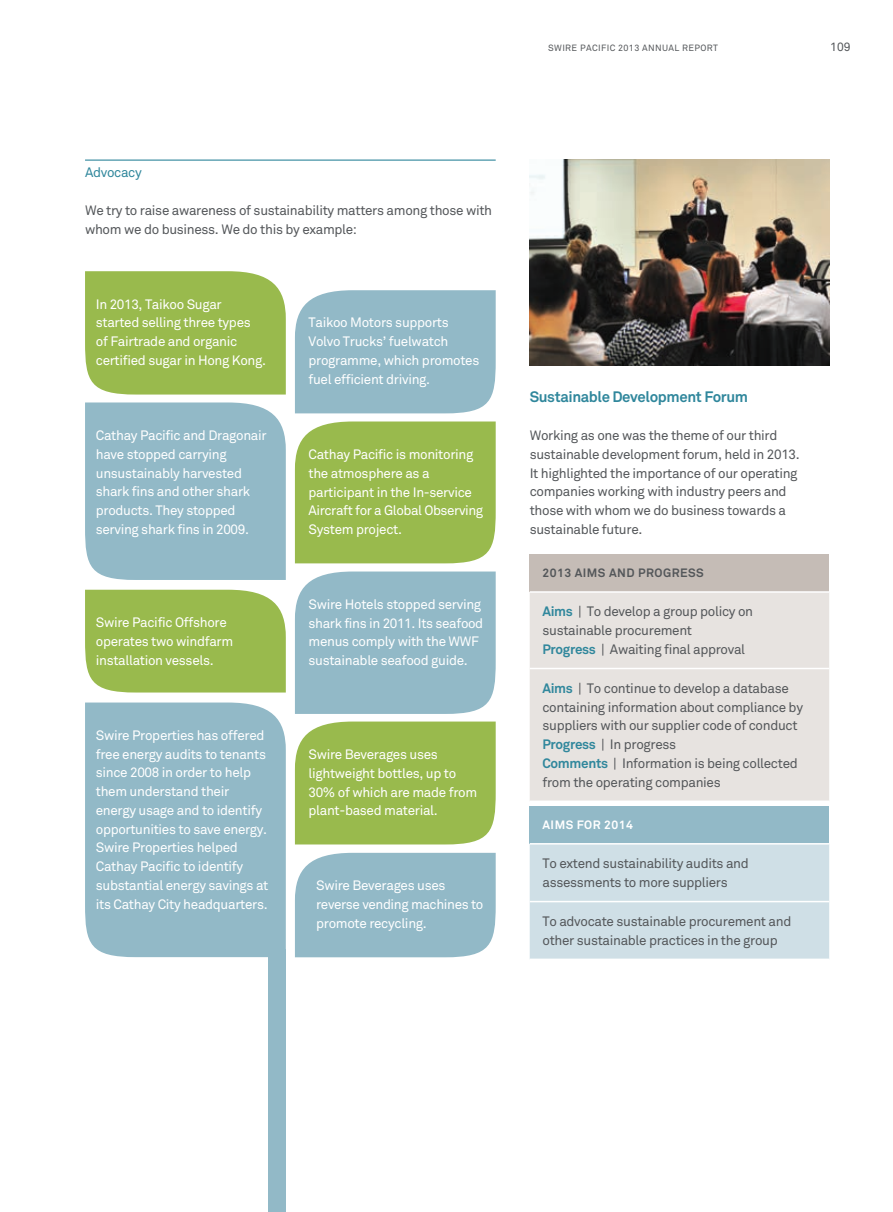
<style>
.page{position:relative;width:893px;height:1212px;background:#fff}
.page>*{position:absolute;margin:0;border:0;box-sizing:border-box;transform-origin:0 0}
.t1{font:700 15px "Akkurat Pro";letter-spacing:-.025em;color:#30879c}
.t2{font:13.5px/18.8px "Akkurat Pro";letter-spacing:-.025em;color:#fff}
.t3{font:13.5px/18.8px "Akkurat Pro";letter-spacing:-.025em;color:#54575a}
.t4{font:13.5px "Akkurat Pro";letter-spacing:-.025em;color:#30879c}
.t5{font:700 12px "Akkurat Pro";color:#54575a}
.t6{font:700 12px "Akkurat Pro";letter-spacing:.04em;color:#fff}
.t7{font:12px "Akkurat Pro";color:#54575a}
.t8{font:9px "Akkurat Pro";letter-spacing:.04em;color:#54575a}
.s1{font-weight:700;color:#30879c}
</style>
<div class="page">
<div style="left:295px;top:571px;width:201px;height:143px;background:#92b9c7"></div>
<div style="left:295px;top:721px;width:201px;height:123px;background:#99ba4d"></div>
<div style="left:295px;top:853px;width:201px;height:104px;background:#92b9c7"></div>
<div style="left:85px;top:271px;width:201px;height:123px;background:#99ba4d"></div>
<div style="left:85px;top:590px;width:201px;height:102px;background:#99ba4d"></div>
<div style="left:85px;top:702px;width:201px;height:255px;background:#92b9c7"></div>
<div style="left:85px;top:402px;width:201px;height:178px;background:#92b9c7"></div>
<div style="left:295px;top:290px;width:201px;height:123px;background:#92b9c7"></div>
<div style="left:295px;top:421px;width:201px;height:142px;background:#99ba4d"></div>
<div style="left:268px;top:949px;width:18px;height:263px;background:#92b9c7"></div>
<hr style="left:85px;top:160px;width:411px;height:1px;background:#30879c">
<img style="left:530px;top:159px;width:299px;height:206px">
<div style="left:530px;top:554px;width:299px;height:38px;background:#c5bcb6"></div>
<div style="left:530px;top:593px;width:299px;height:207px;background:#e7e3e0"></div>
<hr style="left:530px;top:591px;width:299px;height:2px;background:#fff">
<hr style="left:530px;top:668px;width:299px;height:1px;background:#fff">
<div style="left:530px;top:806px;width:299px;height:38px;background:#92b9c7"></div>
<div style="left:530px;top:844px;width:299px;height:114px;background:#cfdfe6"></div>
<hr style="left:530px;top:901px;width:299px;height:1px;background:#fff">
<hr style="left:530px;top:843px;width:299px;height:1px;background:#fff">
<p class="t8" style="left:548px;top:43px;width:171px">SWIRE PACIFIC 2013 ANNUAL REPORT</p>
<p class="t7" style="left:830px;top:40px;width:22px">109</p>
<p class="t4" style="left:85px;top:165px;width:58px">Advocacy</p>
<p class="t3" style="left:85px;top:201px;width:409px">We try to raise awareness of sustainability matters among those with whom we do business. We do this by example:</p>
<p class="t2" style="left:96px;top:295px;width:172px">I n 2013, Taikoo Sugar started selling three types of Fairtrade and organic certified sugar in Hong Kong.</p>
<p class="t2" style="left:96px;top:426px;width:172px">Cathay Pacific and Dragonair have stopped carrying unsustainably harvested shark fins and other shark products. They stopped serving shark fins in 2009.</p>
<p class="t2" style="left:96px;top:613px;width:139px">Swire Pacific Offshore operates two windfarm installation vessels.</p>
<p class="t2" style="left:96px;top:726px;width:174px">Swire Properties has offered free energy audits to tenants since 2008 in order to help them understand their energy usage and to identify opportunities to save energy.<br>Swire Properties helped<br>Cathay Pacific to identify substantial energy savings at its Cathay City headquarters.</p>
<p class="t2" style="left:309px;top:314px;width:172px">Taikoo Motors supports<br>Volvo Trucks’ fuelwatch programme, which promotes fuel efficient driving.</p>
<p class="t2" style="left:309px;top:445px;width:176px">Cathay Pacific is monitoring the atmosphere as a participant in the I n-service<br>Aircraft for a Global Observing<br>System project.</p>
<p class="t2" style="left:309px;top:595px;width:176px">Swire Hotels stopped serving shark fins in 2011. Its seafood menus comply with the WWF sustainable seafood guide.</p>
<p class="t2" style="left:309px;top:745px;width:170px">Swire Beverages uses lightweight bottles, up to<br>30% of which are made from plant-based material.</p>
<p class="t2" style="left:316px;top:876px;width:169px">Swire Beverages uses reverse vending machines to promote recycling.</p>
<p class="t1" style="left:530px;top:388px;width:220px">Sustainable Development Forum</p>
<p class="t3" style="left:530px;top:426px;width:272px">Working as one was the theme of our third sustainable development forum, held in 2013.<br>It highlighted the importance of our operating companies working with industry peers and those with whom we do business towards a sustainable future.</p>
<p class="t5" style="left:542px;top:566px;width:41px">2013 aims</p>
<p class="t5" style="left:609px;top:566px;width:10px">and</p>
<p class="t5" style="left:638px;top:566px;width:10px">progress</p>
<p class="t3" style="left:542px;top:602px;width:212px"><span class="s1">Aims</span> | To develop a group policy on sustainable procurement<br><span class="s1">Progress</span> | Awaiting final approval</p>
<p class="t3" style="left:542px;top:679px;width:262px"><span class="s1">Aims</span> | To continue to develop a database containing information about compliance by suppliers with our supplier code of conduct <span class="s1">Progress</span> | I n progress<br><span class="s1">Comments</span> | I nformation is being collected from the operating companies</p>
<p class="t6" style="left:542px;top:818px;width:17px">Aims</p>
<p class="t6" style="left:577px;top:818px;width:9px">for</p>
<p class="t6" style="left:604px;top:818px;width:30px">2014</p>
<p class="t3" style="left:542px;top:854px;width:208px">To extend sustainability audits and assessments to more suppliers</p>
<p class="t3" style="left:542px;top:912px;width:250px">To advocate sustainable procurement and other sustainable practices in the group</p>
</div>
